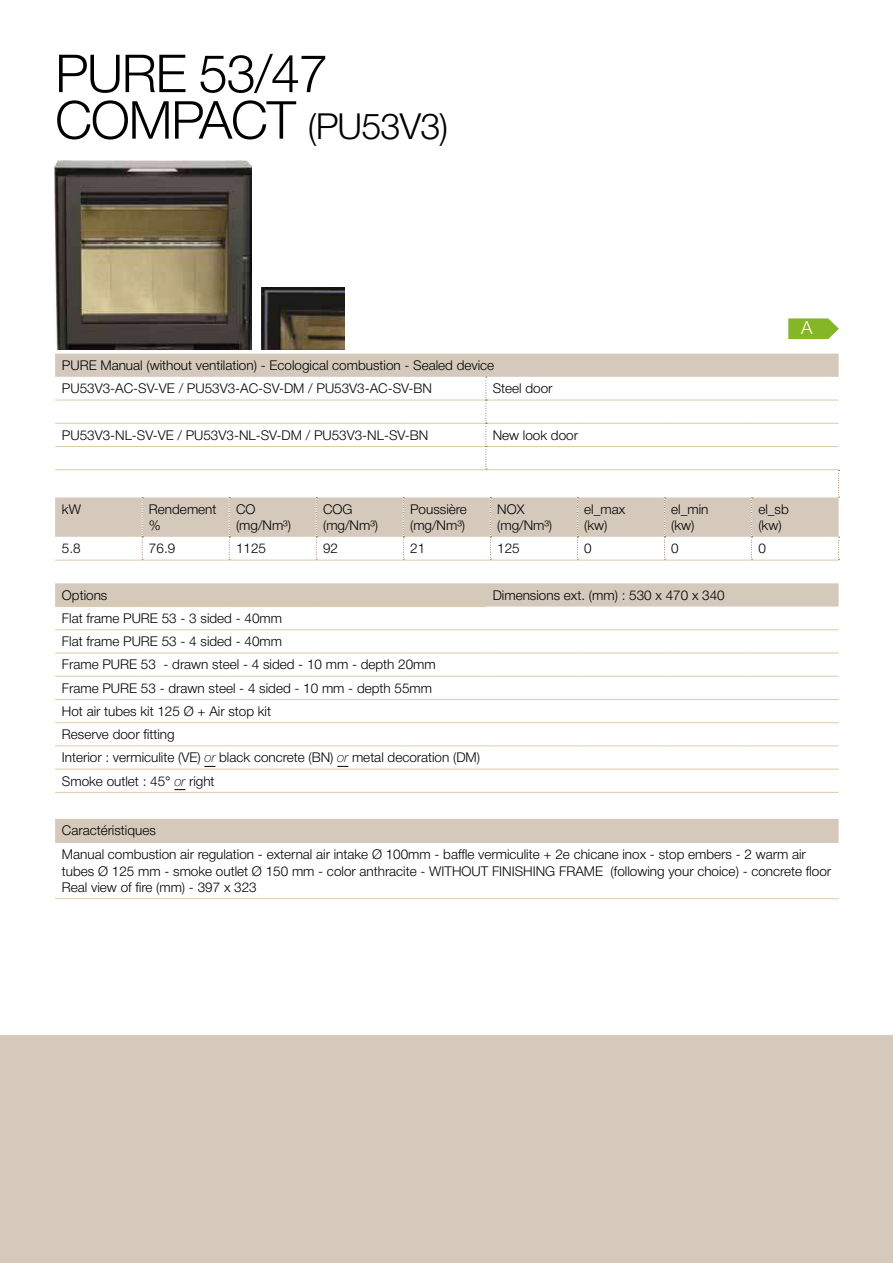
<style>
.page{position:relative;width:893px;height:1263px;background:#fff}
.page>*{position:absolute;margin:0;border:0;box-sizing:border-box;transform-origin:0 0}
.t1{font:300 52.5px "Helvetica Neue";letter-spacing:-.025em;color:#000}
.t2{font:300 36px "Helvetica Neue";letter-spacing:-.025em;color:#000}
.t3{font:300 18px "Helvetica Neue";color:#fff}
.t4{font:300 13.5px/16.2px "Helvetica Neue";color:#000}
.s1{font-size:52.5px}
.s2{font-weight:100;font-style:italic}
</style>
<div class="page">
<div style="left:0;top:1035px;width:893px;height:228px;background:#d5c9bb"></div>
<img style="left:262px;top:288px;width:82px;height:61px">
<img style="left:54px;top:160px;width:198px;height:189px">
<svg style="left:788px;top:318px;width:51px;height:21px"></svg>
<svg style="left:55px;top:354px;width:784px;height:489px"></svg>
<hr style="left:55px;top:606px;width:87px;height:1px;background:#decaa4">
<hr style="left:142px;top:606px;width:87px;height:1px;background:#decaa4">
<hr style="left:229px;top:606px;width:87px;height:1px;background:#decaa4">
<hr style="left:316px;top:606px;width:87px;height:1px;background:#decaa4">
<hr style="left:403px;top:606px;width:83px;height:1px;background:#decaa4">
<hr style="left:55px;top:629px;width:87px;height:1px;background:#decaa4">
<hr style="left:142px;top:629px;width:87px;height:1px;background:#decaa4">
<hr style="left:229px;top:629px;width:87px;height:1px;background:#decaa4">
<hr style="left:316px;top:629px;width:87px;height:1px;background:#decaa4">
<hr style="left:403px;top:629px;width:83px;height:1px;background:#decaa4">
<hr style="left:490px;top:629px;width:87px;height:1px;background:#decaa4">
<hr style="left:577px;top:629px;width:87px;height:1px;background:#decaa4">
<hr style="left:664px;top:629px;width:87px;height:1px;background:#decaa4">
<hr style="left:751px;top:629px;width:88px;height:1px;background:#decaa4">
<hr style="left:55px;top:653px;width:87px;height:1px;background:#decaa4">
<hr style="left:142px;top:653px;width:87px;height:1px;background:#decaa4">
<hr style="left:229px;top:653px;width:87px;height:1px;background:#decaa4">
<hr style="left:316px;top:653px;width:87px;height:1px;background:#decaa4">
<hr style="left:403px;top:653px;width:83px;height:1px;background:#decaa4">
<hr style="left:490px;top:653px;width:87px;height:1px;background:#decaa4">
<hr style="left:577px;top:653px;width:87px;height:1px;background:#decaa4">
<hr style="left:664px;top:653px;width:87px;height:1px;background:#decaa4">
<hr style="left:751px;top:653px;width:88px;height:1px;background:#decaa4">
<hr style="left:55px;top:676px;width:87px;height:1px;background:#decaa4">
<hr style="left:142px;top:676px;width:87px;height:1px;background:#decaa4">
<hr style="left:229px;top:676px;width:87px;height:1px;background:#decaa4">
<hr style="left:316px;top:676px;width:87px;height:1px;background:#decaa4">
<hr style="left:403px;top:676px;width:83px;height:1px;background:#decaa4">
<hr style="left:490px;top:676px;width:87px;height:1px;background:#decaa4">
<hr style="left:577px;top:676px;width:87px;height:1px;background:#decaa4">
<hr style="left:664px;top:676px;width:87px;height:1px;background:#decaa4">
<hr style="left:751px;top:676px;width:88px;height:1px;background:#decaa4">
<hr style="left:55px;top:699px;width:87px;height:1px;background:#decaa4">
<hr style="left:142px;top:699px;width:87px;height:1px;background:#decaa4">
<hr style="left:229px;top:699px;width:87px;height:1px;background:#decaa4">
<hr style="left:316px;top:699px;width:87px;height:1px;background:#decaa4">
<hr style="left:403px;top:699px;width:83px;height:1px;background:#decaa4">
<hr style="left:490px;top:699px;width:87px;height:1px;background:#decaa4">
<hr style="left:577px;top:699px;width:87px;height:1px;background:#decaa4">
<hr style="left:664px;top:699px;width:87px;height:1px;background:#decaa4">
<hr style="left:751px;top:699px;width:88px;height:1px;background:#decaa4">
<hr style="left:55px;top:722px;width:87px;height:1px;background:#decaa4">
<hr style="left:142px;top:722px;width:87px;height:1px;background:#decaa4">
<hr style="left:229px;top:722px;width:87px;height:1px;background:#decaa4">
<hr style="left:316px;top:722px;width:87px;height:1px;background:#decaa4">
<hr style="left:403px;top:722px;width:83px;height:1px;background:#decaa4">
<hr style="left:490px;top:722px;width:87px;height:1px;background:#decaa4">
<hr style="left:577px;top:722px;width:87px;height:1px;background:#decaa4">
<hr style="left:664px;top:722px;width:87px;height:1px;background:#decaa4">
<hr style="left:751px;top:722px;width:88px;height:1px;background:#decaa4">
<hr style="left:55px;top:745px;width:87px;height:1px;background:#decaa4">
<hr style="left:142px;top:745px;width:87px;height:1px;background:#decaa4">
<hr style="left:229px;top:745px;width:87px;height:1px;background:#decaa4">
<hr style="left:316px;top:745px;width:87px;height:1px;background:#decaa4">
<hr style="left:403px;top:745px;width:83px;height:1px;background:#decaa4">
<hr style="left:490px;top:745px;width:87px;height:1px;background:#decaa4">
<hr style="left:577px;top:745px;width:87px;height:1px;background:#decaa4">
<hr style="left:664px;top:745px;width:87px;height:1px;background:#decaa4">
<hr style="left:751px;top:745px;width:88px;height:1px;background:#decaa4">
<hr style="left:55px;top:769px;width:87px;height:1px;background:#decaa4">
<hr style="left:142px;top:769px;width:87px;height:1px;background:#decaa4">
<hr style="left:229px;top:769px;width:87px;height:1px;background:#decaa4">
<hr style="left:316px;top:769px;width:87px;height:1px;background:#decaa4">
<hr style="left:403px;top:769px;width:83px;height:1px;background:#decaa4">
<hr style="left:490px;top:769px;width:87px;height:1px;background:#decaa4">
<hr style="left:577px;top:769px;width:87px;height:1px;background:#decaa4">
<hr style="left:664px;top:769px;width:87px;height:1px;background:#decaa4">
<hr style="left:751px;top:769px;width:88px;height:1px;background:#decaa4">
<hr style="left:55px;top:792px;width:87px;height:1px;background:#decaa4">
<hr style="left:142px;top:792px;width:87px;height:1px;background:#decaa4">
<hr style="left:229px;top:792px;width:87px;height:1px;background:#decaa4">
<hr style="left:316px;top:792px;width:87px;height:1px;background:#decaa4">
<hr style="left:403px;top:792px;width:83px;height:1px;background:#decaa4">
<hr style="left:490px;top:792px;width:87px;height:1px;background:#decaa4">
<hr style="left:577px;top:792px;width:87px;height:1px;background:#decaa4">
<hr style="left:664px;top:792px;width:87px;height:1px;background:#decaa4">
<hr style="left:751px;top:792px;width:88px;height:1px;background:#decaa4">
<hr style="left:55px;top:898px;width:87px;height:1px;background:#decaa4">
<hr style="left:142px;top:898px;width:87px;height:1px;background:#decaa4">
<hr style="left:229px;top:898px;width:87px;height:1px;background:#decaa4">
<hr style="left:316px;top:898px;width:87px;height:1px;background:#decaa4">
<hr style="left:403px;top:898px;width:83px;height:1px;background:#decaa4">
<hr style="left:490px;top:898px;width:87px;height:1px;background:#decaa4">
<hr style="left:577px;top:898px;width:87px;height:1px;background:#decaa4">
<hr style="left:664px;top:898px;width:87px;height:1px;background:#decaa4">
<hr style="left:751px;top:898px;width:88px;height:1px;background:#decaa4">
<svg style="left:55px;top:377px;width:785px;height:184px"></svg>
<h1 class="t1" style="left:55px;top:31px;width:274px">PURE 53/47</h1>
<h2 class="t2" style="left:55px;top:97px;width:395px"><span class="s1">COMPACT</span> (PU53V3)</h2>
<p class="t4" style="left:62px;top:353px;width:434px;line-height:23.2px">PURE Manual (without ventilation) - Ecological combustion - Sealed device<br>PU53V3-AC-SV-VE / PU53V3-AC-SV-DM / PU53V3-AC-SV-BN</p>
<p class="t4" style="left:493px;top:379px;width:61px">Steel door</p>
<p class="t4" style="left:62px;top:426px;width:368px">PU53V3-NL-SV-VE / PU53V3-NL-SV-DM / PU53V3-NL-SV-BN</p>
<p class="t4" style="left:493px;top:426px;width:87px">New look door</p>
<h3 class="t3" style="left:801px;top:313px;width:13px">A</h3>
<p class="t4" style="left:62px;top:500px;width:20px">kW</p>
<p class="t4" style="left:149px;top:500px;width:69px">Rendement %</p>
<p class="t4" style="left:236px;top:500px;width:56px">CO (mg/Nm³)</p>
<p class="t4" style="left:323px;top:500px;width:56px">COG (mg/Nm³)</p>
<p class="t4" style="left:410px;top:500px;width:58px">Poussière (mg/Nm³)</p>
<p class="t4" style="left:497px;top:500px;width:56px">NOX (mg/Nm³)</p>
<p class="t4" style="left:584px;top:500px;width:42px">el_max (kw)</p>
<p class="t4" style="left:671px;top:500px;width:39px">el_min (kw)</p>
<p class="t4" style="left:758px;top:500px;width:32px">el_sb (kw)</p>
<p class="t4" style="left:62px;top:539px;width:20px">5.8</p>
<p class="t4" style="left:149px;top:539px;width:28px">76.9</p>
<p class="t4" style="left:236px;top:539px;width:32px">1125</p>
<p class="t4" style="left:323px;top:539px;width:17px">92</p>
<p class="t4" style="left:410px;top:539px;width:17px">21</p>
<p class="t4" style="left:497px;top:539px;width:24px">125</p>
<p class="t4" style="left:584px;top:539px;width:9px">0</p>
<p class="t4" style="left:671px;top:539px;width:9px">0</p>
<p class="t4" style="left:758px;top:539px;width:9px">0</p>
<p class="t4" style="left:62px;top:586px;width:47px">Options</p>
<p class="t4" style="left:493px;top:586px;width:234px">Dimensions ext. (mm) : 530 x 470 x 340</p>
<p class="t4" style="left:62px;top:605px;width:420px;line-height:23.2px">Flat frame PURE 53 - 3 sided - 40mm<br>Flat frame PURE 53 - 4 sided - 40mm<br>Frame PURE 53 - drawn steel - 4 sided - 10 mm - depth 20mm<br>Frame PURE 53 - drawn steel - 4 sided - 10 mm - depth 55mm<br>Hot air tubes kit 125 Ø + Air stop kit<br>Reserve door fitting<br>Interior : vermiculite (VE) <span class="s2">or</span> black concrete (BN) <span class="s2">or</span> metal decoration (DM)<br>Smoke outlet : 45° <span class="s2">or</span> right</p>
<p class="t4" style="left:62px;top:817px;width:745px;line-height:24.2px">Caractéristiques<br>Manual combustion air regulation - external air intake Ø 100mm - baffle vermiculite + 2e chicane inox - stop embers - 2 warm air</p>
<p class="t4" style="left:62px;top:862px;width:771px">tubes Ø 125 mm - smoke outlet Ø 150 mm - color anthracite - WITHOUT FINISHING FRAME (following your choice) - concrete floor<br>Real view of fire (mm) - 397 x 323</p>
</div>
